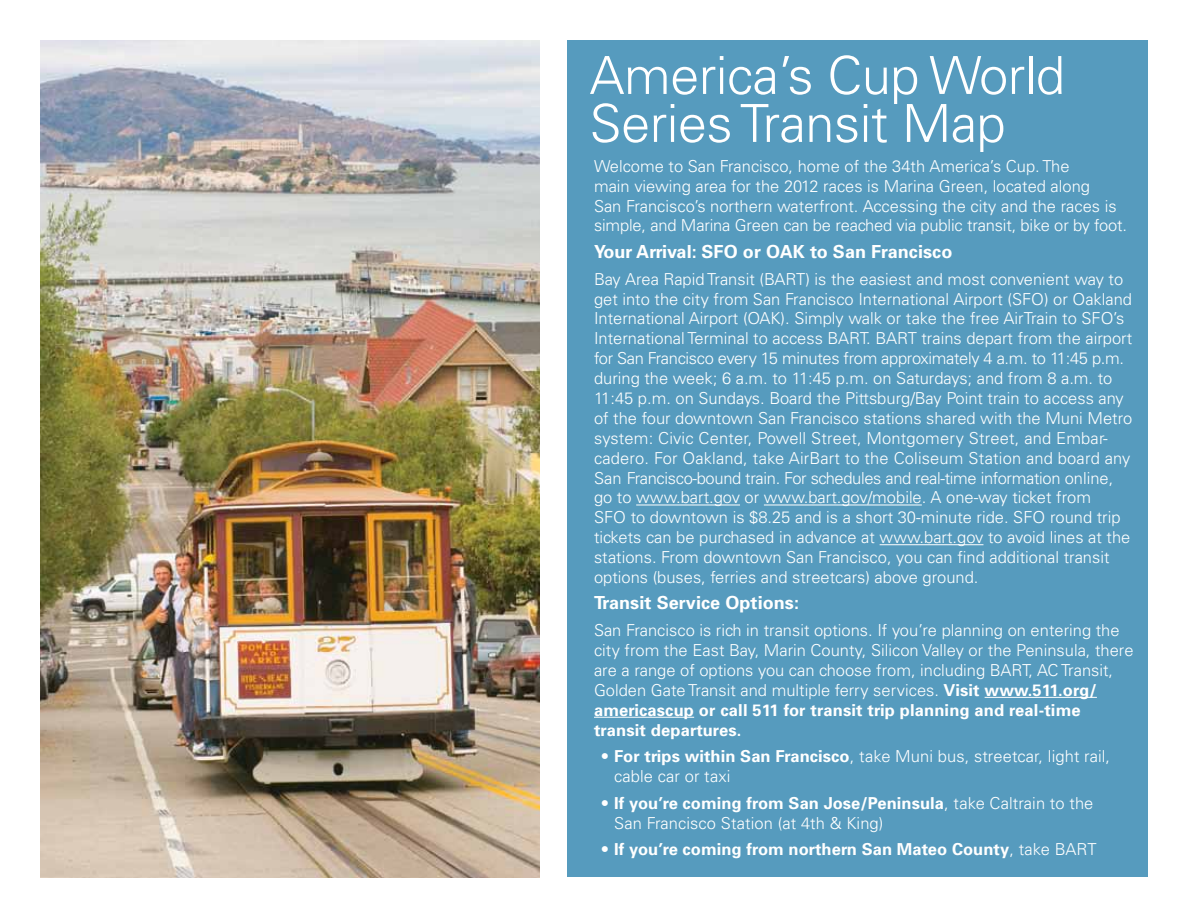
<style>
.page{position:relative;width:1188px;height:918px;background:#fff}
.page>*{position:absolute;margin:0;border:0;box-sizing:border-box;transform-origin:0 0}
.t1{font:300 52.5px/48px "Univers";letter-spacing:-.01em;color:#fff}
.t2{font:700 18px "Univers";letter-spacing:.005em;color:#fff}
.t3{font:300 16.5px/20px "Univers";color:#fff}
.t4{font:700 16.5px "Univers";letter-spacing:.005em;color:#fff}
.s1{font-weight:700}
.s2{font-weight:300}
</style>
<div class="page">
<div style="left:567px;top:40px;width:581px;height:838px;background:#569bbe"></div>
<hr style="left:636px;top:505px;width:104px;height:1px;background:#fff">
<hr style="left:764px;top:505px;width:158px;height:1px;background:#fff">
<hr style="left:880px;top:544px;width:103px;height:1px;background:#fff">
<hr style="left:985px;top:697px;width:112px;height:1px;background:#fff">
<hr style="left:594px;top:717px;width:100px;height:1px;background:#fff">
<img style="left:40px;top:40px;width:500px;height:838px">
<h1 class="t1" style="left:590px;top:51px;width:477px">America’s Cup World<br>Series Transit Map</h1>
<p class="t3" style="left:594px;top:156px;width:535px">Welcome to San Francisco, home of the 34th America’s Cup. The<br>main viewing area for the 2012 races is Marina Green, located along<br>San Francisco’s northern waterfront. Accessing the city and the races is simple, and Marina Green can be reached via public transit, bike or by foot.</p>
<p class="t2" style="left:594px;top:241px;width:360px">Your Arrival: SFO or OAK to San Francisco</p>
<p class="t3" style="left:594px;top:269px;width:540px">Bay Area Rapid Transit (BART) is the easiest and most convenient way to get into the city from San Francisco International Airport (SFO) or Oakland International Airport (OAK). Simply walk or take the free AirTrain to SFO’s International Terminal to access BART. BART trains depart from the airport for San Francisco every 15 minutes from approximately 4 a.m. to 11:45 p.m. during the week; 6 a.m. to 11:45 p.m. on Saturdays; and from 8 a.m. to 11:45 p.m. on Sundays. Board the Pittsburg/Bay Point train to access any of the four downtown San Francisco stations shared with the Muni Metro system: Civic Center, Powell Street, Montgomery Street, and Embar&shy;cadero. For Oakland, take AirBart to the Coliseum Station and board any San Francisco-bound train. For schedules and real-time information online, go to www.bart.gov or www.bart.gov/mobile. A one-way ticket from<br>SFO to downtown is $8.25 and is a short 30-minute ride. SFO round trip tickets can be purchased in advance at www.bart.gov to avoid lines at the stations. From downtown San Francisco, you can find additional transit options (buses, ferries and streetcars) above ground.</p>
<p class="t2" style="left:594px;top:592px;width:207px">Transit Service Options:</p>
<p class="t3" style="left:594px;top:620px;width:541px">San Francisco is rich in transit options. If you’re planning on entering the city from the East Bay, Marin County, Silicon Valley or the Peninsula, there are a range of options you can choose from, including BART, AC Transit, Golden Gate Transit and multiple ferry services. <span class="s1">Visit www.511.org/ americascup or call 511 for transit trip planning and real-time transit departures.</span></p>
<p class="t3" style="left:614px;top:746px;width:497px;text-indent:-13px">• <span class="s1">For trips within San Francisco</span>, take Muni bus, streetcar, light rail, cable car or taxi</p>
<p class="t3" style="left:614px;top:793px;width:481px;text-indent:-13px">• <span class="s1">If you’re coming from San Jose/Peninsula</span>, take Caltrain to the<br>San Francisco Station (at 4th &amp; King)</p>
<p class="t4" style="left:601px;top:839px;width:497px"><span class="s2">•</span> If you’re coming from northern San Mateo County<span class="s2">, take BART</span></p>
</div>
